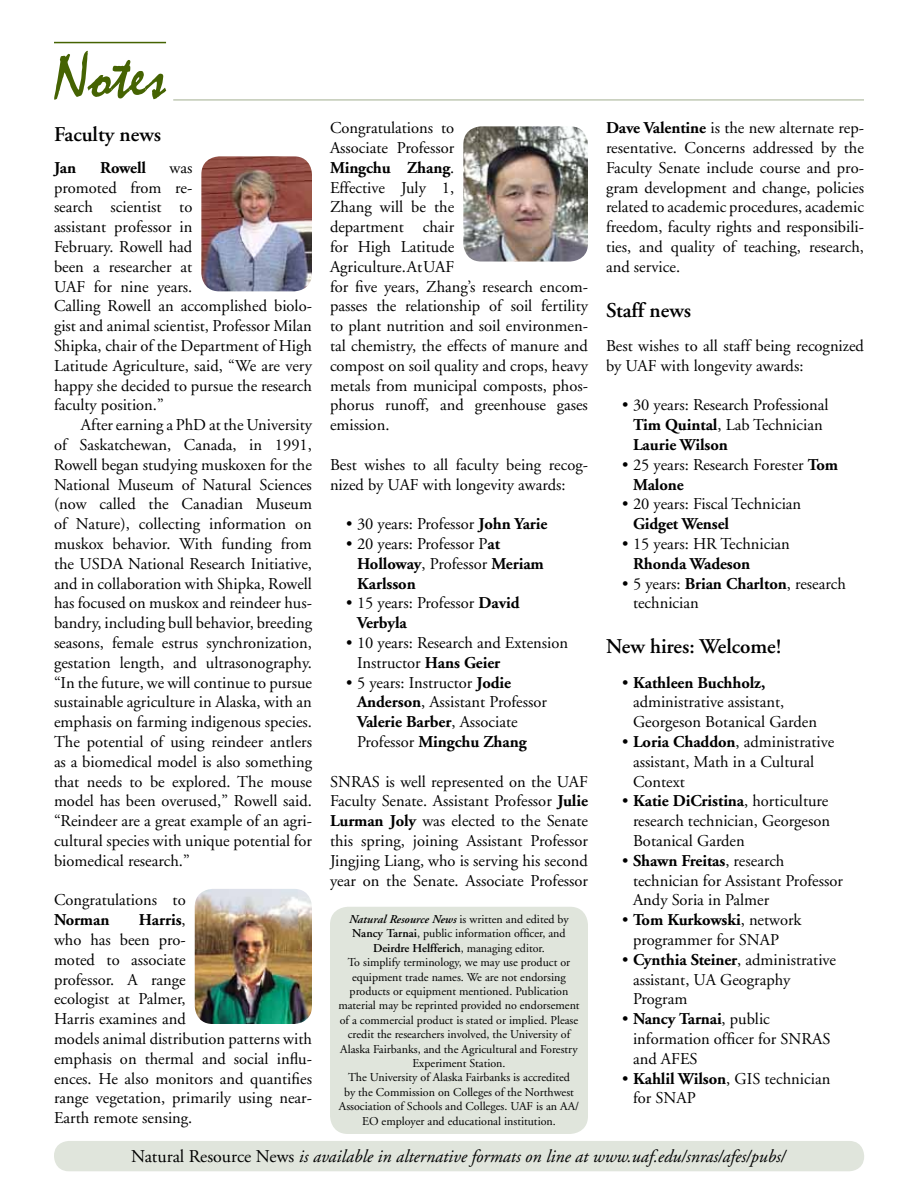
<style>
.page{position:relative;width:918px;height:1188px;background:#fff}
.page>*{position:absolute;margin:0;border:0;box-sizing:border-box;transform-origin:0 0}
.t1{font:66px "Mistral";color:#456302}
.t2{font:600 21px "Adobe Garamond";color:#000}
.t3{font:italic 18px "Adobe Garamond";color:#000}
.t4{font:16.5px/19.8px "Adobe Garamond";color:#000}
.t5{font:700 16.5px "Adobe Garamond";letter-spacing:-.005em;color:#000}
.t6{font:12px/14.4px "Adobe Garamond";color:#000;text-align:center}
.s1{font-weight:700}
.s2{font-weight:600;font-style:italic}
.s3{font-weight:600}
.s4{font-style:normal}
</style>
<div class="page">
<div style="left:330px;top:907px;width:258px;height:227px;background:#e0e5dc;border-radius:18px"></div>
<div style="left:54px;top:1141px;width:810px;height:30px;background:#e0e5dc;border-radius:15px"></div>
<hr style="left:54px;top:42px;width:112px;height:1px;background:#456302">
<hr style="left:173px;top:99px;width:691px;height:2px;background:#c0c9b5">
<img style="left:201px;top:156px;width:111px;height:135px">
<img style="left:195px;top:889px;width:117px;height:135px">
<img style="left:463px;top:126px;width:125px;height:136px">
<h1 class="t1" style="left:54px;top:40px;width:114px">Notes</h1>
<p class="t2" style="left:54px;top:122px;width:108px">Faculty news</p>
<p class="t5" style="left:54px;top:159px;width:24px">Jan</p>
<p class="t5" style="left:100px;top:159px;width:47px">Rowell</p>
<p class="t4" style="left:54px;top:158px;width:260px;text-indent:115px">was<br>promoted from re-<br>search scientist to<br>assistant professor in<br>February. Rowell had<br>been a researcher at<br>UAF for nine years.<br>Calling Rowell an accomplished biolo&shy;gist and animal scientist, Professor Milan<br>Shipka, chair of the Department of High<br>Latitude Agriculture, said, “We are very happy she decided to pursue the research faculty position.”</p>
<p class="t4" style="left:54px;top:415px;width:260px;text-align:justify;text-indent:27px">After earning a PhD at the University of Saskatchewan, Canada, in 1991, Rowell began studying muskoxen for the National Museum of Natural Sciences (now called the Canadian Museum of Nature), collecting information on muskox behavior. With funding from the USDA National Research Initiative, and in collaboration with Shipka, Rowell has focused on muskox and reindeer hus&shy;bandry, including bull behavior, breeding seasons, female estrus synchronization, gestation length, and ultrasonography. “In the future, we will continue to pursue sustainable agriculture in Alaska, with an emphasis on farming indigenous species.<br>The potential of using reindeer antlers as a biomedical model is also something that needs to be explored. The mouse model has been overused,” Rowell said. “Reindeer are a great example of an agri&shy;cultural species with unique potential for biomedical research.”</p>
<p class="t4" style="left:54px;top:891px;width:133px">Congratulations to</p>
<p class="t5" style="left:54px;top:911px;width:57px">Norman</p>
<p class="t4" style="left:54px;top:910px;width:260px;text-indent:85px"><span class="s1">Harris</span>,<br>who has been pro-<br>moted to associate<br>professor. A range<br>ecologist at Palmer,<br>Harris examines and<br>models animal distribution patterns with emphasis on thermal and social influ&shy;ences. He also monitors and quantifies range vegetation, primarily using near-<br>Earth remote sensing.</p>
<p class="t4" style="left:330px;top:118px;width:260px">Congratulations to<br>Associate Professor<br><span class="s1">Mingchu Zhang</span>.<br>Effective July 1,<br>Zhang will be the<br>department chair<br>for High Latitude<br>Agriculture. At UAF<br>for five years, Zhang’s research encom&shy;passes the relationship of soil fertility to plant nutrition and soil environmen&shy;tal chemistry, the effects of manure and compost on soil quality and crops, heavy metals from municipal composts, phos&shy;phorus runoff, and greenhouse gases emission.</p>
<p class="t4" style="left:330px;top:455px;width:259px">Best wishes to all faculty being recog&shy;nized by UAF with longevity awards:</p>
<p class="t4" style="left:346px;top:514px;width:203px">• 30 years: Professor <span class="s1">John Yarie</span></p>
<p class="t4" style="left:357px;top:534px;width:188px;text-indent:-11px">• 20 years: Professor P<span class="s1">at<br>Holloway</span>, Professor <span class="s1">Meriam<br>Karlsson</span></p>
<p class="t4" style="left:357px;top:594px;width:164px;text-indent:-11px">• 15 years: Professor <span class="s1">David<br>Verbyla</span></p>
<p class="t4" style="left:357px;top:633px;width:213px;text-indent:-11px">• 10 years: Research and Extension<br>Instructor <span class="s1">Hans Geier</span></p>
<p class="t4" style="left:357px;top:673px;width:191px;text-indent:-11px">• 5 years: Instructor <span class="s1">Jodie<br>Anderson</span>, Assistant Professor<br><span class="s1">Valerie Barber</span>, Associate<br>Professor <span class="s1">Mingchu Zhang</span></p>
<p class="t4" style="left:330px;top:772px;width:260px;text-align:justify">SNRAS is well represented on the UAF Faculty Senate. Assistant Professor <span class="s1">Julie Lurman Joly</span> was elected to the Senate this spring, joining Assistant Professor Jingjing Liang, who is serving his second year on the Senate. Associate Professor</p>
<p class="t6" style="left:338px;top:912px;width:243px"><span class="s2">Natural Resource News</span> is written and edited by <span class="s3">Nancy Tarnai</span>, public information officer, and <span class="s3">Deirdre Helfferich</span>, managing editor.<br>To simplify terminology, we may use product or equipment trade names. We are not endorsing products or equipment mentioned. Publication material may be reprinted provided no endorsement of a commercial product is stated or implied. Please credit the researchers involved, the University of Alaska Fairbanks, and the Agricultural and Forestry Experiment Station.<br>The University of Alaska Fairbanks is accredited<br>by the Commission on Colleges of the Northwest Association of Schools and Colleges. UAF is an AA/ EO employer and educational institution.</p>
<p class="t4" style="left:606px;top:118px;width:260px;text-align:justify"><span class="s1">Dave Valentine</span> is the new alternate rep&shy;resentative. Concerns addressed by the Faculty Senate include course and pro&shy;gram development and change, policies related to academic procedures, academic freedom, faculty rights and responsibili&shy;ties, and quality of teaching, research, and service.</p>
<p class="t2" style="left:606px;top:299px;width:87px">Staff news</p>
<p class="t4" style="left:606px;top:336px;width:259px">Best wishes to all staff being recognized by UAF with longevity awards:</p>
<p class="t4" style="left:633px;top:396px;width:197px;text-indent:-11px">• 30 years: Research Professional<br><span class="s1">Tim Quintal</span>, Lab Technician<br><span class="s1">Laurie Wilson</span></p>
<p class="t4" style="left:633px;top:455px;width:207px;text-indent:-11px">• 25 years: Research Forester <span class="s1">Tom<br>Malone</span></p>
<p class="t4" style="left:622px;top:495px;width:181px">• 20 years: Fiscal Technician</p>
<p class="t5" style="left:633px;top:515px;width:98px">Gidget Wensel</p>
<p class="t4" style="left:622px;top:534px;width:169px">• 15 years: HR Technician</p>
<p class="t5" style="left:633px;top:555px;width:119px">Rhonda Wadeson</p>
<p class="t4" style="left:633px;top:574px;width:214px;text-indent:-11px">• 5 years: <span class="s1">Brian Charlton</span>, research technician</p>
<p class="t2" style="left:606px;top:635px;width:177px">New hires: Welcome!</p>
<p class="t4" style="left:633px;top:673px;width:186px;text-indent:-11px">• <span class="s1">Kathleen Buchholz, </span>administrative assistant,<br>Georgeson Botanical Garden</p>
<p class="t4" style="left:633px;top:732px;width:203px;text-indent:-11px">• <span class="s1">Loria Chaddon</span>, administrative assistant, Math in a Cultural<br>Context</p>
<p class="t4" style="left:633px;top:792px;width:199px;text-align:justify;text-indent:-11px">• <span class="s1">Katie DiCristina</span>, horticulture research technician, Georgeson Botanical Garden</p>
<p class="t4" style="left:633px;top:851px;width:211px;text-indent:-11px">• <span class="s1">Shawn Freitas</span>, research technician for Assistant Professor<br>Andy Soria in Palmer</p>
<p class="t4" style="left:633px;top:910px;width:170px;text-indent:-11px">• <span class="s1">Tom Kurkowski</span>, network programmer for SNAP</p>
<p class="t4" style="left:633px;top:950px;width:205px;text-indent:-11px">• <span class="s1">Cynthia Steiner</span>, administrative assistant, UA Geography<br>Program</p>
<p class="t4" style="left:633px;top:1009px;width:199px;text-indent:-11px">• <span class="s1">Nancy Tarnai</span>, public information officer for SNRAS and AFES</p>
<p class="t4" style="left:633px;top:1069px;width:199px;text-indent:-11px">• <span class="s1">Kahlil Wilson</span>, GIS technician for SNAP</p>
<p class="t3" style="left:131px;top:1146px;width:656px"><span class="s4">Natural Resource News</span> is available in alternative formats on line at www.uaf.edu/snras/afes/pubs/</p>
</div>
